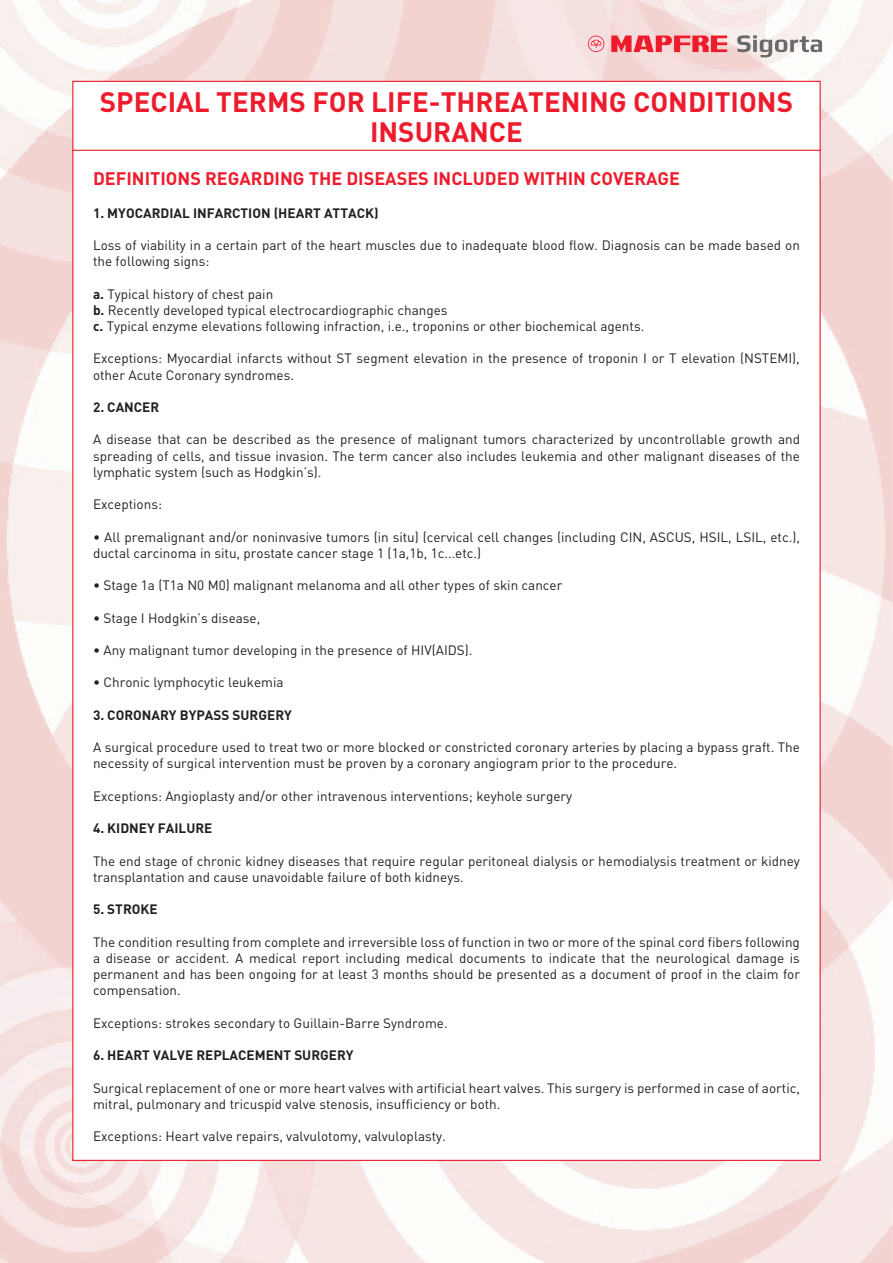
<style>
.page{position:relative;width:893px;height:1263px;background:#fff}
.page>*{position:absolute;margin:0;border:0;box-sizing:border-box;transform-origin:0 0}
.t1{font:27.75px/30px "DINT Bold";color:#ee1b2c;text-align:center}
.t2{font:18px "DINT Bold";color:#ee1b2c}
.t3{font:13.5px/16.2px "DINT";color:#231f20}
.t4{font:13.5px "DINT Bold";color:#231f20}
.s1{font-family:"DINT Bold"}
</style>
<div class="page">
<img style="left:0;top:0;width:893px;height:1263px">
<svg style="left:588px;top:36px;width:16px;height:16px"></svg>
<svg style="left:611px;top:36px;width:116px;height:16px;background:#ef616b"></svg>
<svg style="left:737px;top:35px;width:85px;height:22px"></svg>
<div style="left:72px;top:81px;width:749px;height:1080px;background:#fff;border:1px solid #ee1b2c"></div>
<hr style="left:72px;top:150px;width:749px;height:1px;background:#ee1b2c">
<h1 class="t1" style="left:100px;top:86px;width:695px">SPECIAL TERMS FOR LIFE-THREATENING CONDITIONS<br>INSURANCE</h1>
<h2 class="t2" style="left:93px;top:167px;width:589px">DEFINITIONS REGARDING THE DISEASES INCLUDED WITHIN COVERAGE</h2>
<p class="t4" style="left:93px;top:204px;width:287px">1. MYOCARDIAL INFARCTION (HEART ATTACK)</p>
<p class="t3" style="left:93px;top:237px;width:708px">Loss of viability in a certain part of the heart muscles due to inadequate blood flow. Diagnosis can be made based on the following signs:</p>
<p class="t3" style="left:93px;top:285px;width:553px"><span class="s1">a.</span> Typical history of chest pain<br><span class="s1">b.</span> Recently developed typical electrocardiographic changes<br><span class="s1">c.</span> Typical enzyme elevations following infraction, i.e., troponins or other biochemical agents.</p>
<p class="t3" style="left:93px;top:350px;width:708px">Exceptions: Myocardial infarcts without ST segment elevation in the presence of troponin I or T elevation (NSTEMI), other Acute Coronary syndromes.</p>
<p class="t4" style="left:93px;top:398px;width:68px">2. CANCER</p>
<p class="t3" style="left:93px;top:431px;width:708px;text-align:justify">A disease that can be described as the presence of malignant tumors characterized by uncontrollable growth and spreading of cells, and tissue invasion. The term cancer also includes leukemia and other malignant diseases of the lymphatic system (such as Hodgkin’s).</p>
<p class="t3" style="left:93px;top:496px;width:71px">Exceptions:</p>
<p class="t3" style="left:93px;top:528px;width:708px">• All premalignant and/or noninvasive tumors (in situ) (cervical cell changes (including CIN, ASCUS, HSIL, LSIL, etc.), ductal carcinoma in situ, prostate cancer stage 1 (1a,1b, 1c...etc.)</p>
<p class="t3" style="left:93px;top:577px;width:471px">• Stage 1a (T1a N0 M0) malignant melanoma and all other types of skin cancer</p>
<p class="t3" style="left:93px;top:609px;width:169px">• Stage I Hodgkin’s disease,</p>
<p class="t3" style="left:93px;top:642px;width:381px">• Any malignant tumor developing in the presence of HIV(AIDS).</p>
<p class="t3" style="left:93px;top:674px;width:192px">• Chronic lymphocytic leukemia</p>
<p class="t4" style="left:93px;top:706px;width:200px">3. CORONARY BYPASS SURGERY</p>
<p class="t3" style="left:93px;top:739px;width:708px">A surgical procedure used to treat two or more blocked or constricted coronary arteries by placing a bypass graft. The necessity of surgical intervention must be proven by a coronary angiogram prior to the procedure.</p>
<p class="t3" style="left:93px;top:788px;width:481px">Exceptions: Angioplasty and/or other intravenous interventions; keyhole surgery</p>
<p class="t4" style="left:93px;top:819px;width:121px">4. KIDNEY FAILURE</p>
<p class="t3" style="left:93px;top:852px;width:708px">The end stage of chronic kidney diseases that require regular peritoneal dialysis or hemodialysis treatment or kidney transplantation and cause unavoidable failure of both kidneys.</p>
<p class="t4" style="left:93px;top:900px;width:66px">5. STROKE</p>
<p class="t3" style="left:93px;top:933px;width:708px;text-align:justify">The condition resulting from complete and irreversible loss of function in two or more of the spinal cord fibers following a disease or accident. A medical report including medical documents to indicate that the neurological damage is permanent and has been ongoing for at least 3 months should be presented as a document of proof in the claim for compensation.</p>
<p class="t3" style="left:93px;top:1014px;width:356px">Exceptions: strokes secondary to Guillain-Barre Syndrome.</p>
<p class="t4" style="left:93px;top:1046px;width:262px">6. HEART VALVE REPLACEMENT SURGERY</p>
<p class="t3" style="left:93px;top:1079px;width:708px">Surgical replacement of one or more heart valves with artificial heart valves. This surgery is performed in case of aortic, mitral, pulmonary and tricuspid valve stenosis, insufficiency or both.</p>
<p class="t3" style="left:93px;top:1128px;width:354px">Exceptions: Heart valve repairs, valvulotomy, valvuloplasty.</p>
</div>
